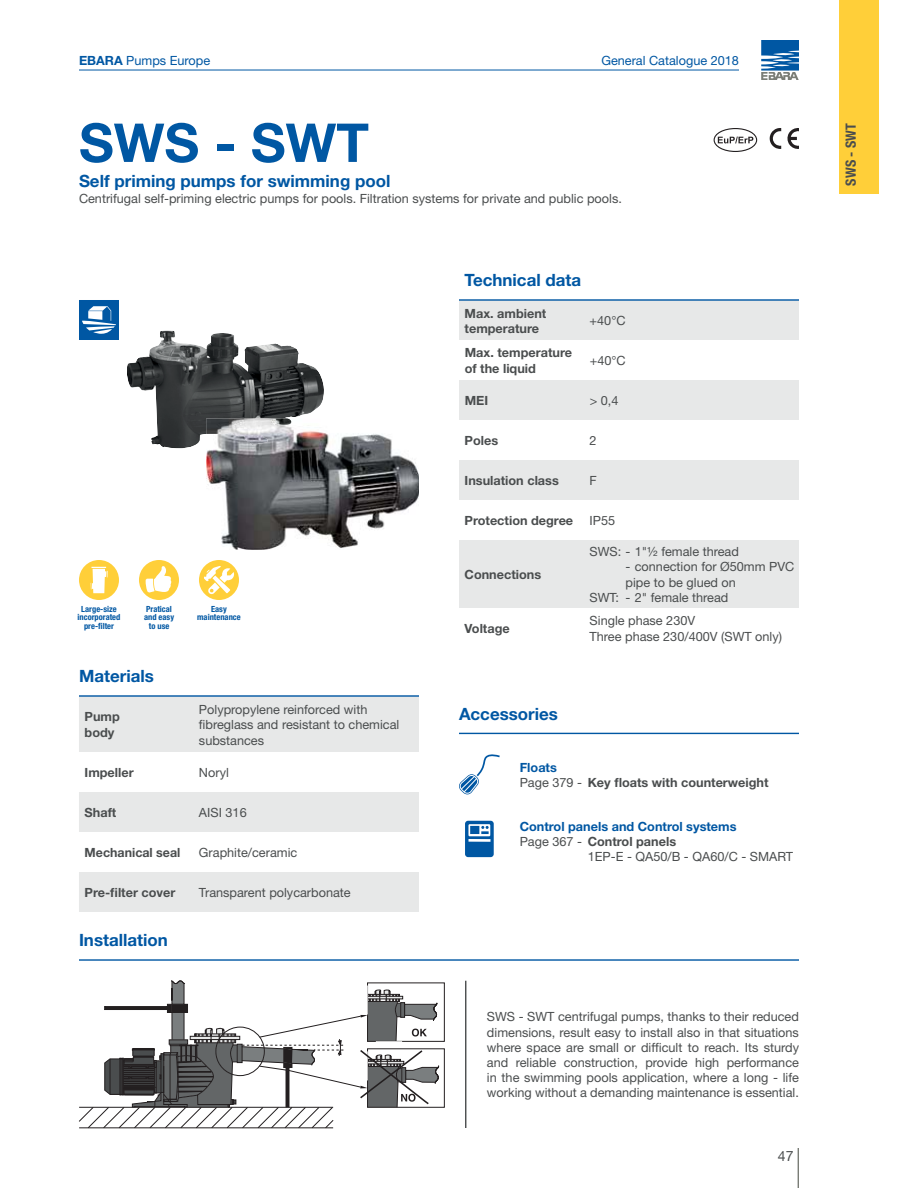
<style>
.page{position:relative;width:918px;height:1188px;background:#fff}
.page>*{position:absolute;margin:0;border:0;box-sizing:border-box;transform-origin:0 0}
.t1{font:700 53.55px "Helvetica Neue";color:#0057a3}
.t2{font:700 16.95px "Helvetica Neue";color:#0057a3}
.t3{font:700 condensed 14.1px "Helvetica Neue";color:#4a4d4e}
.t4{font:14.1px "Helvetica Neue";color:#4a4d4e}
.t5{font:12.75px/15.3px "Helvetica Neue";color:#4a4d4e}
.t6{font:700 12.75px/15.3px "Helvetica Neue";color:#4a4d4e}
.t7{font:12.75px "Helvetica Neue";color:#0057a3}
.t8{font:700 12.75px "Helvetica Neue";color:#0057a3}
.t9{font:700 condensed 8.4px/8.4px "Helvetica Neue";color:#0057a3;text-align:center}
.s1{font-weight:700}
.s2{color:#0057a3}
.s3{font-weight:400}
</style>
<div class="page">
<svg style="left:761px;top:40px;width:38px;height:40px;background:#5187b4"></svg>
<hr style="left:79px;top:70px;width:660px;height:1px;background:#0057a3">
<hr style="left:798px;top:1148px;width:1px;height:40px;background:#7a7d76">
<div style="left:839px;top:0;width:40px;height:194px;background:#ffcf39"></div>
<img style="left:127px;top:330px;width:197px;height:118px">
<img style="left:206px;top:418px;width:213px;height:132px">
<img style="left:206px;top:418px;width:87px;height:27px">
<svg style="left:79px;top:697px;width:340px;height:215px;fill:#e7e8e8"></svg>
<hr style="left:79px;top:695px;width:340px;height:2px;background:#0057a3">
<hr style="left:459px;top:733px;width:340px;height:1px;background:#0057a3">
<svg style="left:459px;top:301px;width:340px;height:307px;fill:#e7e8e8"></svg>
<hr style="left:459px;top:299px;width:340px;height:2px;background:#0057a3">
<svg style="left:770px;top:128px;width:11px;height:21px"></svg>
<svg style="left:787px;top:128px;width:12px;height:21px"></svg>
<svg style="left:465px;top:821px;width:29px;height:36px"></svg>
<div style="left:139px;top:560px;width:40px;height:40px;background:#ffcf39;border-radius:50%"></div>
<svg style="left:146px;top:566px;width:26px;height:27px"></svg>
<div style="left:199px;top:560px;width:40px;height:40px;background:#ffcf39;border-radius:50%"></div>
<svg style="left:204px;top:566px;width:31px;height:28px"></svg>
<div style="left:79px;top:560px;width:40px;height:40px;background:#ffcf39;border-radius:50%"></div>
<svg style="left:91px;top:567px;width:17px;height:26px"></svg>
<svg style="left:79px;top:300px;width:40px;height:40px;background:#3a7db8"></svg>
<svg style="left:79px;top:981px;width:366px;height:147px"></svg>
<hr style="left:79px;top:959px;width:720px;height:2px;background:#0057a3">
<svg style="left:714px;top:128px;width:43px;height:24px"></svg>
<hr style="left:465px;top:981px;width:1px;height:147px;background:#4a4d4e">
<svg style="left:459px;top:754px;width:41px;height:40px"></svg>
<p class="t7" style="left:79px;top:56px;width:133px"><span class="s1">EBARA</span> Pumps Europe</p>
<p class="t7" style="left:601px;top:56px;width:139px">General Catalogue 2018</p>
<h1 class="t1" style="left:79px;top:124px;width:292px">SWS - SWT</h1>
<h2 class="t2" style="left:79px;top:175px;width:313px">Self priming pumps for swimming pool</h2>
<p class="t5" style="left:79px;top:192px;width:544px">Centrifugal self-priming electric pumps for pools. Filtration systems for private and public pools.</p>
<h2 class="t2" style="left:465px;top:274px;width:118px">Technical data</h2>
<p class="t6" style="left:465px;top:307px;width:83px">Max. ambient temperature</p>
<p class="t5" style="left:590px;top:314px;width:37px">+40°C</p>
<p class="t6" style="left:465px;top:346px;width:109px">Max. temperature of the liquid</p>
<p class="t5" style="left:590px;top:354px;width:37px">+40°C</p>
<p class="t6" style="left:465px;top:394px;width:25px">MEI</p>
<p class="t5" style="left:590px;top:394px;width:30px">&gt; 0,4</p>
<p class="t6" style="left:465px;top:434px;width:35px">Poles</p>
<p class="t5" style="left:590px;top:434px;width:9px">2</p>
<p class="t6" style="left:465px;top:474px;width:96px">Insulation class</p>
<p class="t5" style="left:590px;top:474px;width:9px">F</p>
<p class="t6" style="left:465px;top:514px;width:110px">Protection degree</p>
<p class="t5" style="left:590px;top:514px;width:27px">IP55</p>
<p class="t9" style="left:78px;top:605px;width:44px">Large-size incorporated pre-filter</p>
<p class="t9" style="left:197px;top:605px;width:45px">Easy maintenance</p>
<p class="t9" style="left:144px;top:605px;width:32px">Pratical and easy to use</p>
<h2 class="t2" style="left:79px;top:670px;width:76px">Materials</h2>
<p class="t6" style="left:85px;top:710px;width:37px">Pump body</p>
<p class="t5" style="left:199px;top:703px;width:202px">Polypropylene reinforced with fibreglass and resistant to chemical substances</p>
<p class="t6" style="left:85px;top:766px;width:51px">Impeller</p>
<p class="t5" style="left:199px;top:766px;width:31px">Noryl</p>
<p class="t6" style="left:85px;top:806px;width:33px">Shaft</p>
<p class="t5" style="left:199px;top:806px;width:49px">AISI 316</p>
<p class="t6" style="left:85px;top:846px;width:97px">Mechanical seal</p>
<p class="t5" style="left:199px;top:846px;width:100px">Graphite/ceramic</p>
<p class="t6" style="left:85px;top:886px;width:92px">Pre-filter cover</p>
<p class="t5" style="left:199px;top:886px;width:153px">Transparent polycarbonate</p>
<h2 class="t2" style="left:79px;top:934px;width:90px">Installation</h2>
<p class="t6" style="left:465px;top:568px;width:78px">Connections</p>
<p class="t5" style="left:590px;top:545px;width:151px">SWS: - 1"½ female thread</p>
<p class="t5" style="left:626px;top:560px;width:170px">- connection for Ø50mm PVC</p>
<p class="t5" style="left:626px;top:576px;width:112px">pipe to be glued on</p>
<p class="t5" style="left:590px;top:591px;width:140px">SWT: - 2" female thread</p>
<p class="t6" style="left:465px;top:622px;width:47px">Voltage</p>
<p class="t5" style="left:590px;top:614px;width:194px">Single phase 230V<br>Three phase 230/400V (SWT only)</p>
<h2 class="t2" style="left:459px;top:708px;width:101px">Accessories</h2>
<p class="t6" style="left:520px;top:761px;width:250px"><span class="s2">Floats<br></span><span class="s3">Page 379 -</span> Key floats with counterweight</p>
<p class="t8" style="left:520px;top:822px;width:218px">Control panels and Control systems</p>
<p class="t6" style="left:520px;top:835px;width:158px"><span class="s3">Page 367 -</span> Control panels</p>
<p class="t5" style="left:588px;top:850px;width:207px">1EP-E - QA50/B - QA60/C - SMART</p>
<p class="t5" style="left:487px;top:1010px;width:314px;text-align:justify">SWS - SWT centrifugal pumps, thanks to their reduced dimensions, result easy to install also in that situations where space are small or difficult to reach. Its sturdy and reliable construction, provide high performance in the swimming pools application, where a long - life working without a demanding maintenance is essential.</p>
<p class="t4" style="left:778px;top:1148px;width:17px">47</p>
<p class="t3" style="left:846px;top:186px;width:64px;rotate:-90deg">SWS - SWT</p>
</div>
